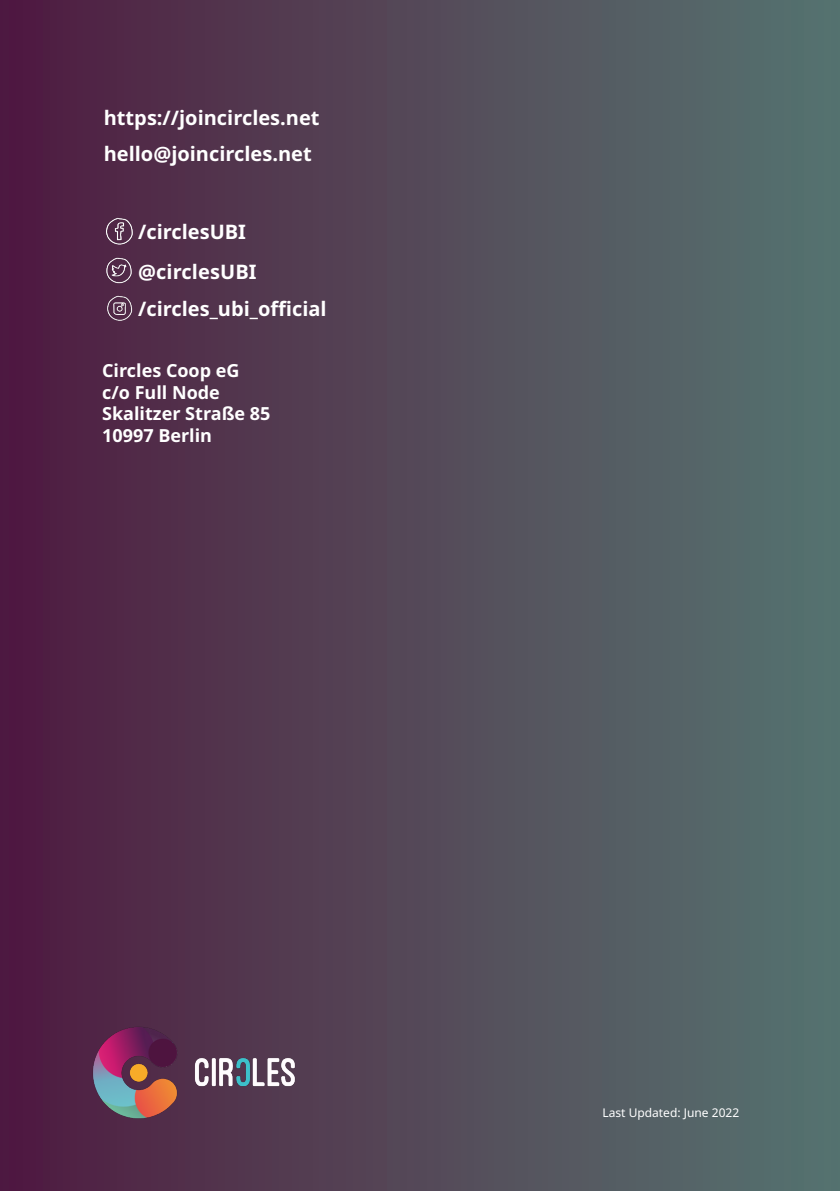
<style>
.page{position:relative;width:840px;height:1191px;background:#fff}
.page>*{position:absolute;margin:0;border:0;box-sizing:border-box;transform-origin:0 0}
.White_text{font:700 20px "Noto Sans";color:#fff}
.White_text-2{font:700 18px "Noto Sans";color:#fff}
.Título{font:12px "Noto Sans";color:#fff}
</style>
<div class="page">
<div style="left:0;top:0;width:839px;height:1191px;background:linear-gradient(to right,#501b40,#567570)"></div>
<img style="left:50px;top:984px;width:287px;height:176px">
<img style="left:104px;top:293px;width:34px;height:31px">
<img style="left:107px;top:215px;width:31px;height:33px">
<img style="left:104px;top:255px;width:31px;height:31px">
<p class="White_text" style="left:104px;top:106px;width:217px">https://joincircles.net</p>
<p class="White_text" style="left:104px;top:142px;width:209px">hello@joincircles.net</p>
<p class="White_text" style="left:138px;top:221px;width:109px">/circlesUBI</p>
<p class="White_text" style="left:138px;top:260px;width:120px">@circlesUBI</p>
<p class="White_text" style="left:138px;top:298px;width:190px">/circles_ubi_official</p>
<p class="White_text-2" style="left:102px;top:360px;width:139px">Circles Coop eG</p>
<p class="White_text-2" style="left:102px;top:382px;width:119px">c/o Full Node</p>
<p class="White_text-2" style="left:102px;top:403px;width:170px">Skalitzer Straße 85</p>
<p class="White_text-2" style="left:102px;top:425px;width:111px">10997 Berlin</p>
<p class="Título" style="left:602px;top:1105px;width:138px">Last Updated: June 2022</p>
</div>
